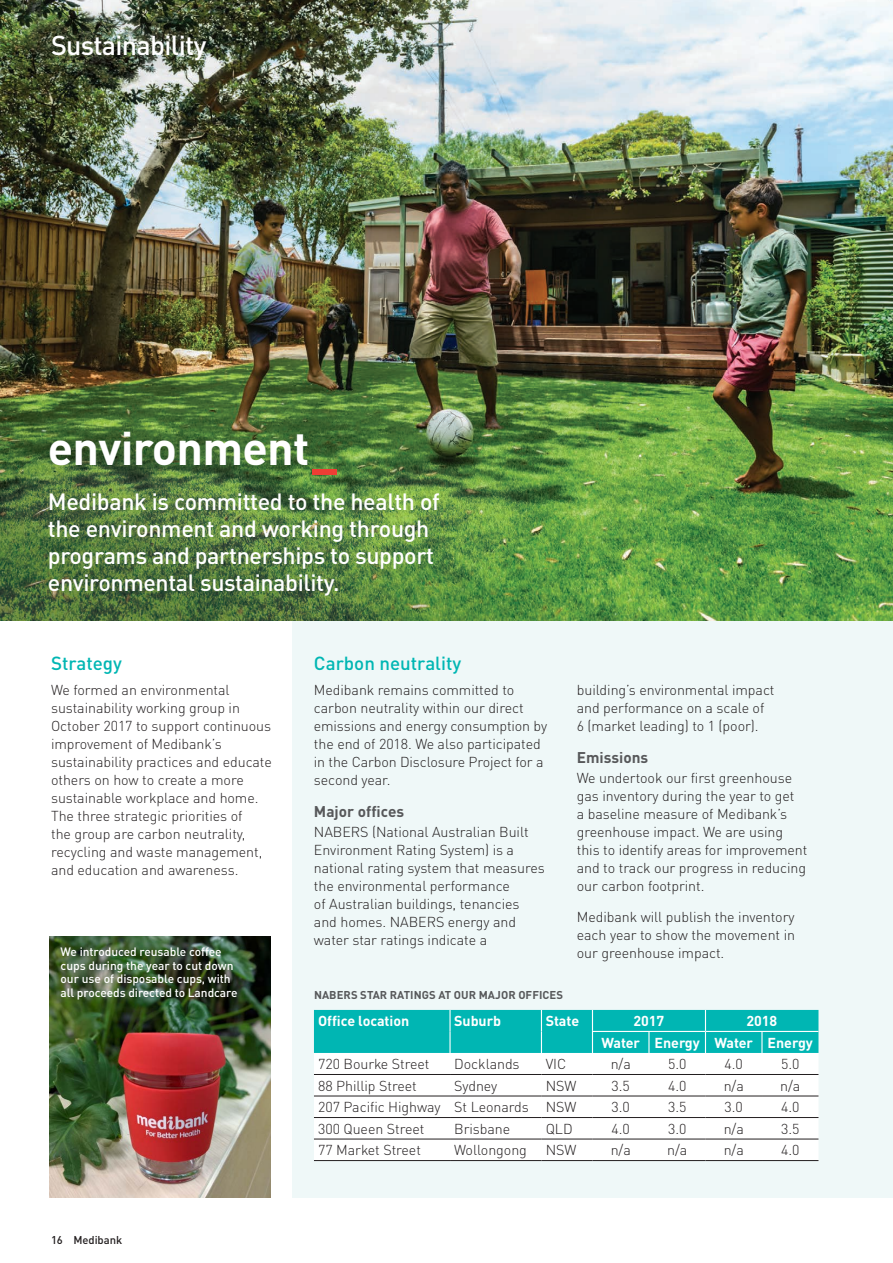
<style>
.page{position:relative;width:893px;height:1263px;background:#fff}
.page>*{position:absolute;margin:0;border:0;box-sizing:border-box;transform-origin:0 0}
.AR_Heading{font:700 46.5px "DINOT";letter-spacing:-.015em;color:#fff}
.AR_Heading-2{font:500 27px "DINOT";letter-spacing:-.025em;color:#fff}
.AR_Med_text{font:500 23.25px/27px "DINOT";letter-spacing:-.015em;color:#fff}
.AR_Subhead{font:500 18.75px "DINOT";color:#00b6b3}
.AR_2nd_Subhead{font:700 15.3px "DINOT";color:#57585a}
.AR_Body_text_3_4_spa{font:300 14.25px/18px "DINOT";letter-spacing:-.005em;color:#231f20}
.AR_Body_text_1_2_spa{font:300 14.25px "DINOT";letter-spacing:-.005em;color:#231f20}
.AR_Body_text_1_2_spa-2{font:700 14.25px "DINOT";letter-spacing:-.005em;color:#fff}
.AR_Footnote{font:500 12px/13.5px "DINOT";letter-spacing:-.005em;color:#fff}
.Graph_titles{font:700 11.25px "DINOT";letter-spacing:.005em;color:#57585a}
.t1{font:500 11.25px "DINOT";letter-spacing:-.005em;color:#231f20}
</style>
<div class="page">
<div style="left:293px;top:601px;width:600px;height:596px;background:#eff8f8"></div>
<img style="left:0;top:0;width:893px;height:621px">
<img style="left:50px;top:936px;width:220px;height:261px">
<div style="left:313px;top:469px;width:24px;height:6px;background:#ee3e34"></div>
<div style="left:314px;top:1053px;width:504px;height:107px;background:#fff"></div>
<hr style="left:314px;top:1074px;width:136px;height:1px;background:#231f20">
<hr style="left:450px;top:1074px;width:91px;height:1px;background:#231f20">
<hr style="left:541px;top:1074px;width:51px;height:1px;background:#231f20">
<hr style="left:592px;top:1074px;width:57px;height:1px;background:#231f20">
<hr style="left:649px;top:1074px;width:56px;height:1px;background:#231f20">
<hr style="left:705px;top:1074px;width:57px;height:1px;background:#231f20">
<hr style="left:762px;top:1074px;width:56px;height:1px;background:#231f20">
<hr style="left:314px;top:1096px;width:136px;height:1px;background:#231f20">
<hr style="left:450px;top:1096px;width:91px;height:1px;background:#231f20">
<hr style="left:541px;top:1096px;width:51px;height:1px;background:#231f20">
<hr style="left:592px;top:1096px;width:57px;height:1px;background:#231f20">
<hr style="left:649px;top:1096px;width:56px;height:1px;background:#231f20">
<hr style="left:705px;top:1096px;width:57px;height:1px;background:#231f20">
<hr style="left:762px;top:1096px;width:56px;height:1px;background:#231f20">
<hr style="left:314px;top:1117px;width:136px;height:1px;background:#231f20">
<hr style="left:450px;top:1117px;width:91px;height:1px;background:#231f20">
<hr style="left:541px;top:1117px;width:51px;height:1px;background:#231f20">
<hr style="left:592px;top:1117px;width:57px;height:1px;background:#231f20">
<hr style="left:649px;top:1117px;width:56px;height:1px;background:#231f20">
<hr style="left:705px;top:1117px;width:57px;height:1px;background:#231f20">
<hr style="left:762px;top:1117px;width:56px;height:1px;background:#231f20">
<hr style="left:314px;top:1139px;width:136px;height:1px;background:#231f20">
<hr style="left:450px;top:1139px;width:91px;height:1px;background:#231f20">
<hr style="left:541px;top:1139px;width:51px;height:1px;background:#231f20">
<hr style="left:592px;top:1139px;width:57px;height:1px;background:#231f20">
<hr style="left:649px;top:1139px;width:56px;height:1px;background:#231f20">
<hr style="left:705px;top:1139px;width:57px;height:1px;background:#231f20">
<hr style="left:762px;top:1139px;width:56px;height:1px;background:#231f20">
<hr style="left:314px;top:1160px;width:136px;height:1px;background:#231f20">
<hr style="left:450px;top:1160px;width:91px;height:1px;background:#231f20">
<hr style="left:541px;top:1160px;width:51px;height:1px;background:#231f20">
<hr style="left:592px;top:1160px;width:57px;height:1px;background:#231f20">
<hr style="left:649px;top:1160px;width:56px;height:1px;background:#231f20">
<hr style="left:705px;top:1160px;width:57px;height:1px;background:#231f20">
<hr style="left:762px;top:1160px;width:56px;height:1px;background:#231f20">
<div style="left:314px;top:1010px;width:504px;height:43px;background:#00b6b3"></div>
<hr style="left:592px;top:1031px;width:57px;height:1px;background:#fff">
<hr style="left:649px;top:1031px;width:56px;height:1px;background:#fff">
<hr style="left:705px;top:1031px;width:57px;height:1px;background:#fff">
<hr style="left:762px;top:1031px;width:56px;height:1px;background:#fff">
<p class="AR_Heading-2" style="left:51px;top:28px;width:157px">Sustainability</p>
<p class="AR_Heading" style="left:48px;top:417px;width:263px">environment</p>
<p class="AR_Med_text" style="left:48px;top:487px;width:393px">Medibank is committed to the health of the environment and working through programs and partnerships to support environmental sustainability.</p>
<p class="AR_Subhead" style="left:51px;top:651px;width:72px">Strategy</p>
<p class="AR_Body_text_3_4_spa" style="left:51px;top:681px;width:222px">We formed an environmental sustainability working group in<br>October 2017 to support continuous improvement of Medibank’s sustainability practices and educate others on how to create a more sustainable workplace and home.<br>The three strategic priorities of<br>the group are carbon neutrality, recycling and waste management, and education and awareness.</p>
<p class="AR_Subhead" style="left:314px;top:651px;width:149px">Carbon neutrality</p>
<p class="AR_Body_text_3_4_spa" style="left:314px;top:681px;width:235px">Medibank remains committed to carbon neutrality within our direct emissions and energy consumption by the end of 2018. We also participated in the Carbon Disclosure Project for a second year.</p>
<p class="AR_2nd_Subhead" style="left:314px;top:801px;width:92px">Major offices</p>
<p class="AR_Body_text_3_4_spa" style="left:314px;top:822px;width:232px">NABERS (National Australian Built Environment Rating System) is a national rating system that measures the environmental performance<br>of Australian buildings, tenancies and homes. NABERS energy and water star ratings indicate a</p>
<p class="AR_Body_text_3_4_spa" style="left:577px;top:681px;width:199px">building’s environmental impact and performance on a scale of<br>6 (market leading) to 1 (poor).</p>
<p class="AR_2nd_Subhead" style="left:577px;top:747px;width:73px">Emissions</p>
<p class="AR_Body_text_3_4_spa" style="left:577px;top:768px;width:232px">We undertook our first greenhouse gas inventory during the year to get<br>a baseline measure of Medibank’s greenhouse impact. We are using this to identify areas for improvement and to track our progress in reducing our carbon footprint.</p>
<p class="AR_Body_text_3_4_spa" style="left:577px;top:908px;width:220px">Medibank will publish the inventory each year to show the movement in</p>
<p class="AR_Footnote" style="left:61px;top:945px;width:163px">We introduced reusable coffee</p>
<p class="AR_Body_text_3_4_spa" style="left:577px;top:944px;width:149px">our greenhouse impact.</p>
<p class="AR_Footnote" style="left:61px;top:958px;width:178px">cups during the year to cut down our use of disposable cups, with all proceeds directed to Landcare</p>
<p class="Graph_titles" style="left:314px;top:988px;width:251px">NABERS STAR RATINGS AT OUR MAJOR OFFICES</p>
<p class="AR_Body_text_1_2_spa-2" style="left:318px;top:1012px;width:93px">Office location</p>
<p class="AR_Body_text_1_2_spa-2" style="left:454px;top:1012px;width:48px">Suburb</p>
<p class="AR_Body_text_1_2_spa-2" style="left:546px;top:1012px;width:35px">State</p>
<p class="AR_Body_text_1_2_spa-2" style="left:634px;top:1012px;width:32px">2017</p>
<p class="AR_Body_text_1_2_spa-2" style="left:747px;top:1012px;width:32px">2018</p>
<p class="AR_Body_text_1_2_spa-2" style="left:601px;top:1033px;width:40px">Water</p>
<p class="AR_Body_text_1_2_spa-2" style="left:655px;top:1033px;width:47px">Energy</p>
<p class="AR_Body_text_1_2_spa-2" style="left:714px;top:1033px;width:40px">Water</p>
<p class="AR_Body_text_1_2_spa-2" style="left:768px;top:1033px;width:47px">Energy</p>
<p class="AR_Body_text_1_2_spa" style="left:318px;top:1055px;width:113px">720 Bourke Street</p>
<p class="AR_Body_text_1_2_spa" style="left:454px;top:1055px;width:67px">Docklands</p>
<p class="AR_Body_text_1_2_spa" style="left:546px;top:1055px;width:22px">VIC</p>
<p class="AR_Body_text_1_2_spa" style="left:611px;top:1055px;width:22px">n/a</p>
<p class="AR_Body_text_1_2_spa" style="left:668px;top:1055px;width:20px">5.0</p>
<p class="AR_Body_text_1_2_spa" style="left:725px;top:1055px;width:20px">4.0</p>
<p class="AR_Body_text_1_2_spa" style="left:781px;top:1055px;width:20px">5.0</p>
<p class="AR_Body_text_1_2_spa" style="left:318px;top:1077px;width:100px">88 Phillip Street</p>
<p class="AR_Body_text_1_2_spa" style="left:454px;top:1077px;width:45px">Sydney</p>
<p class="AR_Body_text_1_2_spa" style="left:546px;top:1077px;width:32px">NSW</p>
<p class="AR_Body_text_1_2_spa" style="left:612px;top:1077px;width:20px">3.5</p>
<p class="AR_Body_text_1_2_spa" style="left:668px;top:1077px;width:20px">4.0</p>
<p class="AR_Body_text_1_2_spa" style="left:724px;top:1077px;width:22px">n/a</p>
<p class="AR_Body_text_1_2_spa" style="left:780px;top:1077px;width:22px">n/a</p>
<p class="AR_Body_text_1_2_spa" style="left:318px;top:1098px;width:124px">207 Pacific Highway</p>
<p class="AR_Body_text_1_2_spa" style="left:454px;top:1098px;width:76px">St Leonards</p>
<p class="AR_Body_text_1_2_spa" style="left:546px;top:1098px;width:32px">NSW</p>
<p class="AR_Body_text_1_2_spa" style="left:612px;top:1098px;width:20px">3.0</p>
<p class="AR_Body_text_1_2_spa" style="left:668px;top:1098px;width:20px">3.5</p>
<p class="AR_Body_text_1_2_spa" style="left:725px;top:1098px;width:20px">3.0</p>
<p class="AR_Body_text_1_2_spa" style="left:781px;top:1098px;width:20px">4.0</p>
<p class="AR_Body_text_1_2_spa" style="left:318px;top:1120px;width:108px">300 Queen Street</p>
<p class="AR_Body_text_1_2_spa" style="left:454px;top:1120px;width:58px">Brisbane</p>
<p class="AR_Body_text_1_2_spa" style="left:546px;top:1120px;width:28px">QLD</p>
<p class="AR_Body_text_1_2_spa" style="left:612px;top:1120px;width:20px">4.0</p>
<p class="AR_Body_text_1_2_spa" style="left:668px;top:1120px;width:20px">3.0</p>
<p class="AR_Body_text_1_2_spa" style="left:724px;top:1120px;width:22px">n/a</p>
<p class="AR_Body_text_1_2_spa" style="left:781px;top:1120px;width:20px">3.5</p>
<p class="AR_Body_text_1_2_spa" style="left:318px;top:1141px;width:104px">77 Market Street</p>
<p class="AR_Body_text_1_2_spa" style="left:454px;top:1141px;width:74px">Wollongong</p>
<p class="AR_Body_text_1_2_spa" style="left:546px;top:1141px;width:32px">NSW</p>
<p class="AR_Body_text_1_2_spa" style="left:611px;top:1141px;width:22px">n/a</p>
<p class="AR_Body_text_1_2_spa" style="left:667px;top:1141px;width:22px">n/a</p>
<p class="AR_Body_text_1_2_spa" style="left:724px;top:1141px;width:22px">n/a</p>
<p class="AR_Body_text_1_2_spa" style="left:781px;top:1141px;width:20px">4.0</p>
<p class="t1" style="left:51px;top:1233px;width:73px">16 Medibank</p>
</div>
